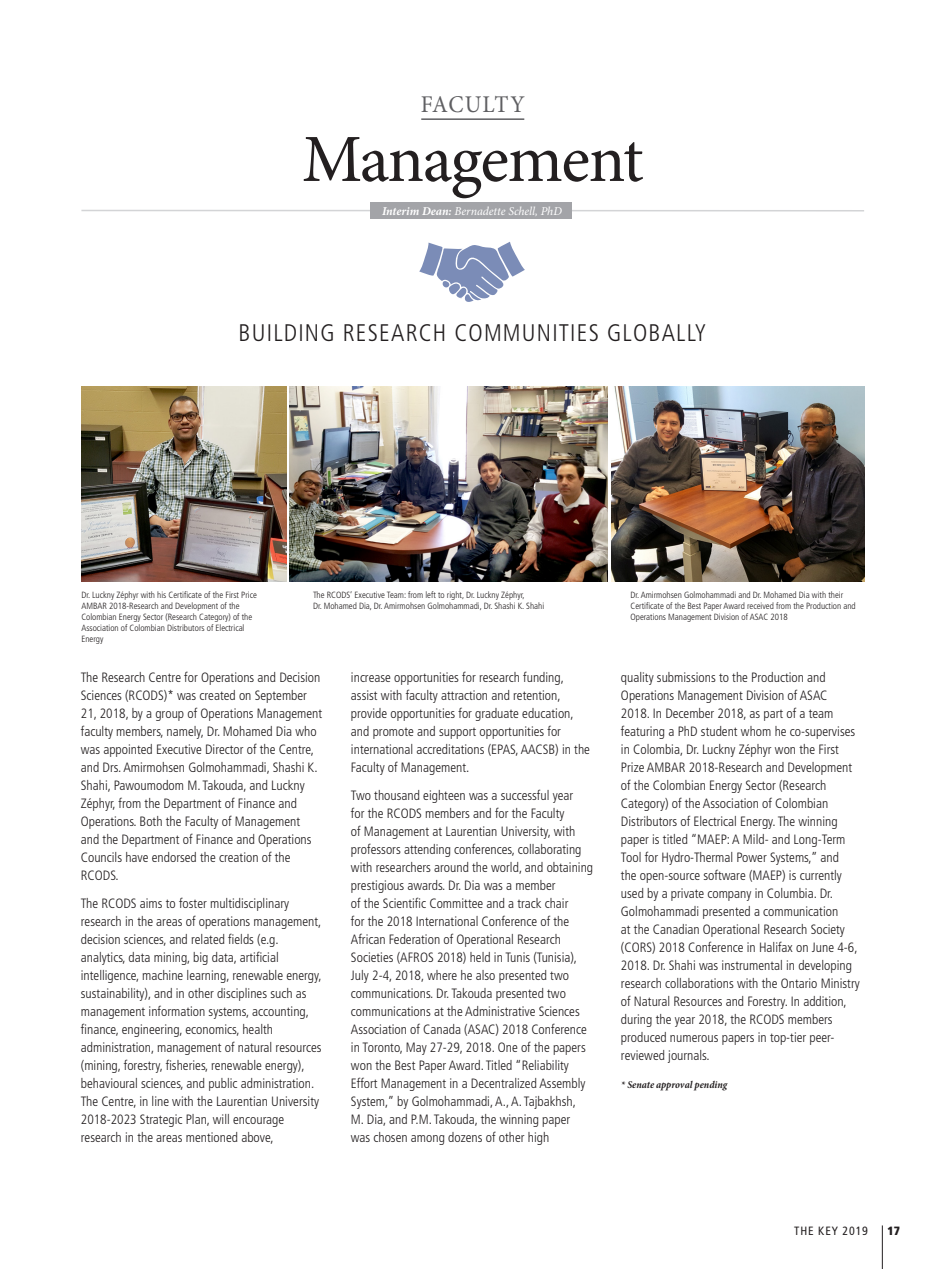
<style>
.page{position:relative;width:945px;height:1269px;background:#fff}
.page>*{position:absolute;margin:0;border:0;box-sizing:border-box;transform-origin:0 0}
.t1{font:67.5px "Minion Pro";letter-spacing:-.025em;color:#231f20}
.t2{font:300 condensed 24px "Frutiger LT Std";letter-spacing:.05em;color:#231f20}
.t3{font:24px "Minion Pro";letter-spacing:.035em;color:#5f5f62;scale:.95 1}
.t4{font:300 condensed 13.5px/18px "Frutiger LT Std";color:#231f20}
.t5{font:italic 12px "Minion Pro";letter-spacing:-.005em;color:#fff}
.t6{font:condensed 12px "Frutiger LT Std";letter-spacing:.07em;color:#231f20}
.t7{font:900 condensed 12px "Frutiger LT Std";color:#231f20}
.t8{font:italic 700 condensed 10.5px "Minion Pro";letter-spacing:-.005em;color:#231f20}
.t9{font:300 condensed 9px/10.8px "Frutiger LT Std";color:#231f20}
.s1{font-weight:700}
</style>
<div class="page">
<hr style="left:882px;top:1225px;width:1px;height:44px;background:#231f20">
<hr style="left:421px;top:118px;width:103px;height:2px;background:#5f5f62">
<svg style="left:419px;top:241px;width:106px;height:61px"></svg>
<hr style="left:81px;top:210px;width:783px;height:2px;background:#d3d4d6">
<div style="left:370px;top:202px;width:202px;height:17px;background:#a3a4a8"></div>
<img style="left:290px;top:387px;width:318px;height:195px">
<img style="left:81px;top:387px;width:206px;height:195px">
<img style="left:611px;top:387px;width:253px;height:195px">
<p class="t3" style="left:421px;top:88px;width:111px">FACULTY</p>
<p class="t1" style="left:302px;top:114px;width:343px">Management</p>
<p class="t5" style="left:382px;top:203px;width:181px"><span class="s1">Interim Dean:</span> Bernadette Schell, PhD</p>
<p class="t2" style="left:239px;top:319px;width:469px">BUILDING RESEARCH COMMUNITIES GLOBALLY</p>
<p class="t9" style="left:81px;top:590px;width:177px">Dr. Luckny Zéphyr with his Certificate of the First Price AMBAR 2018-Research and Development of the Colombian Energy Sector (Research Category) of the Association of Colombian Distributors of Electrical Energy</p>
<p class="t9" style="left:313px;top:590px;width:233px">The RCODS’ Executive Team: from left to right, Dr. Luckny Zéphyr,<br>Dr. Mohamed Dia, Dr. Amirmohsen Golmohammadi, Dr. Shashi K. Shahi</p>
<p class="t4" style="left:81px;top:669px;width:243px">The Research Centre for Operations and Decision Sciences (RCODS)* was created on September 21, 2018, by a group of Operations Management faculty members, namely, Dr. Mohamed Dia who was appointed Executive Director of the Centre, and Drs. Amirmohsen Golmohammadi, Shashi K.<br>Shahi, Pawoumodom M. Takouda, and Luckny Zéphyr, from the Department of Finance and Operations. Both the Faculty of Management<br>and the Department of Finance and Operations Councils have endorsed the creation of the RCODS.</p>
<p class="t4" style="left:81px;top:894px;width:242px">The RCODS aims to foster multidisciplinary research in the areas of operations management, decision sciences, and related fields (e.g. analytics, data mining, big data, artificial intelligence, machine learning, renewable energy, sustainability), and in other disciplines such as management information systems, accounting, finance, engineering, economics, health administration, management of natural resources (mining, forestry, fisheries, renewable energy), behavioural sciences, and public administration.<br>The Centre, in line with the Laurentian University 2018-2023 Strategic Plan, will encourage research in the areas mentioned above,</p>
<p class="t4" style="left:351px;top:669px;width:241px">increase opportunities for research funding, assist with faculty attraction and retention, provide opportunities for graduate education, and promote and support opportunities for international accreditations (EPAS, AACSB) in the Faculty of Management.</p>
<p class="t4" style="left:351px;top:786px;width:244px">Two thousand eighteen was a successful year<br>for the RCODS members and for the Faculty<br>of Management at Laurentian University, with professors attending conferences, collaborating with researchers around the world, and obtaining prestigious awards. Dr. Dia was a member<br>of the Scientific Committee and a track chair<br>for the 2018 International Conference of the African Federation of Operational Research Societies (AFROS 2018) held in Tunis (Tunisia), July 2-4, 2018, where he also presented two communications. Dr. Takouda presented two communications at the Administrative Sciences Association of Canada (ASAC) 2018 Conference in Toronto, May 27-29, 2018. One of the papers won the Best Paper Award. Titled “Reliability Effort Management in a Decentralized Assembly System,” by Golmohammadi, A., A. Tajbakhsh,<br>M. Dia, and P.M. Takouda, the winning paper<br>was chosen among dozens of other high</p>
<p class="t9" style="left:631px;top:590px;width:227px">Dr. Amirmohsen Golmohammadi and Dr. Mohamed Dia with their<br>Certificate of the Best Paper Award received from the Production and<br>Operations Management Division of ASAC 2018</p>
<p class="t4" style="left:621px;top:669px;width:240px">quality submissions to the Production and Operations Management Division of ASAC 2018. In December 2018, as part of a team featuring a PhD student whom he co-supervises in Colombia, Dr. Luckny Zéphyr won the First Prize AMBAR 2018-Research and Development of the Colombian Energy Sector (Research Category) of the Association of Colombian Distributors of Electrical Energy. The winning paper is titled “MAEP: A Mild- and Long-Term Tool for Hydro-Thermal Power Systems,” and<br>the open-source software (MAEP) is currently used by a private company in Columbia. Dr.<br>Golmohammadi presented a communication<br>at the Canadian Operational Research Society (CORS) 2018 Conference in Halifax on June 4-6, 2018. Dr. Shahi was instrumental in developing research collaborations with the Ontario Ministry of Natural Resources and Forestry. In addition, during the year 2018, the RCODS members produced numerous papers in top-tier peer&shy;reviewed journals.</p>
<p class="t8" style="left:621px;top:1077px;width:108px">* Senate approval pending</p>
<p class="t6" style="left:794px;top:1223px;width:75px">THE KEY 2019</p>
<p class="t7" style="left:888px;top:1223px;width:14px">17</p>
</div>
